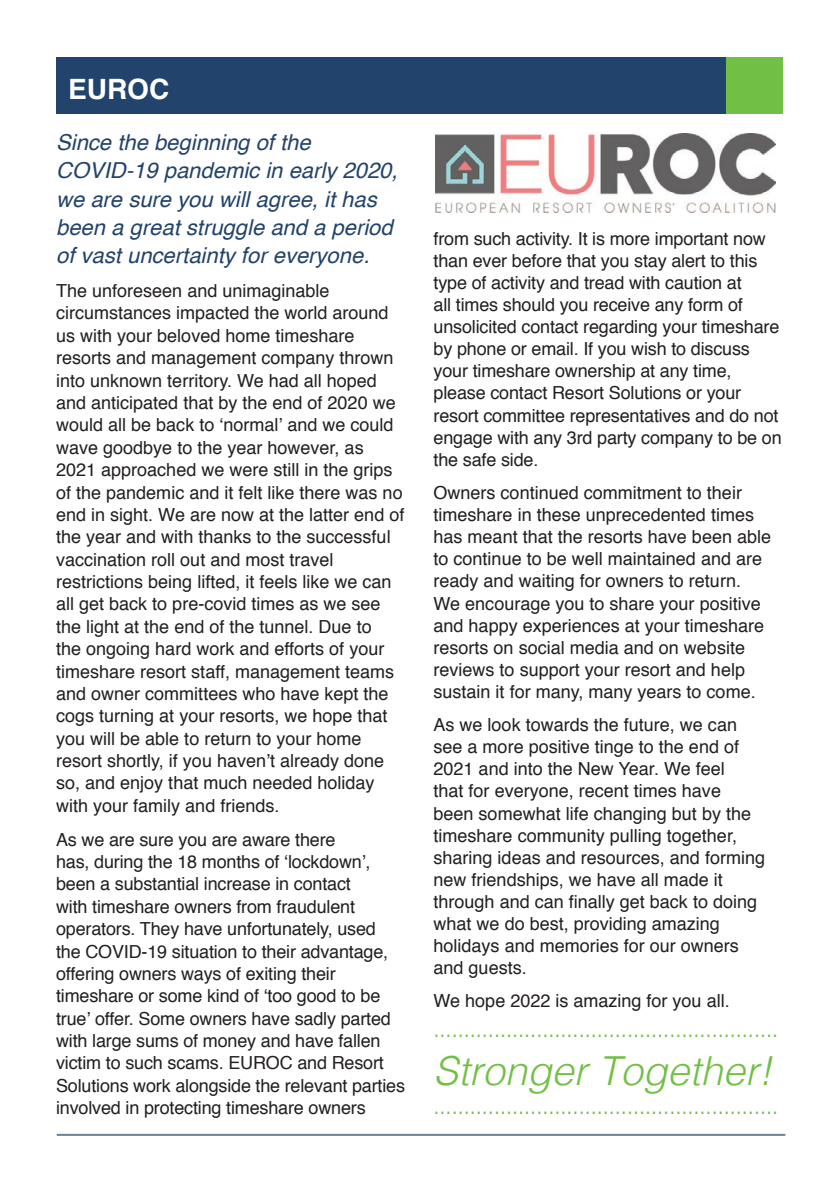
<style>
.page{position:relative;width:840px;height:1191px;background:#fff}
.page>*{position:absolute;margin:0;border:0;box-sizing:border-box;transform-origin:0 0}
.t1{font:italic 300 40px "Helvetica";color:#71bf45}
.t2{font:700 28px "Helvetica";color:#fff}
.t3{font:italic 22px/28.4px "Helvetica";color:#22436b}
.t4{font:300 22px "Helvetica Neue";color:#71bf45}
.t5{font:18px/22.4px "Helvetica";color:#231f20}
</style>
<div class="page">
<div style="left:57px;top:57px;width:725px;height:56px;background:#22436b"></div>
<div style="left:726px;top:57px;width:56px;height:56px;background:#71bf45"></div>
<img style="left:435px;top:133px;width:340px;height:79px">
<hr style="left:57px;top:1133px;width:727px;height:2px;background:#6a8092">
<h2 class="t2" style="left:68px;top:67px;width:103px">EUROC</h2>
<p class="t3" style="left:56px;top:128px;width:343px">Since the beginning of the<br>COVID-19 pandemic in early 2020, we are sure you will agree, it has been a great struggle and a period of vast uncertainty for everyone.</p>
<p class="t5" style="left:56px;top:279px;width:349px">The unforeseen and unimaginable circumstances impacted the world around us with your beloved home timeshare resorts and management company thrown into unknown territory. We had all hoped and anticipated that by the end of 2020 we would all be back to ‘normal’ and we could wave goodbye to the year however, as 2021 approached we were still in the grips of the pandemic and it felt like there was no end in sight. We are now at the latter end of the year and with thanks to the successful vaccination roll out and most travel restrictions being lifted, it feels like we can all get back to pre-covid times as we see the light at the end of the tunnel. Due to<br>the ongoing hard work and efforts of your timeshare resort staff, management teams and owner committees who have kept the cogs turning at your resorts, we hope that you will be able to return to your home resort shortly, if you haven’t already done so, and enjoy that much needed holiday with your family and friends.</p>
<p class="t5" style="left:56px;top:827px;width:350px">As we are sure you are aware there<br>has, during the 18 months of ‘lockdown’, been a substantial increase in contact<br>with timeshare owners from fraudulent operators. They have unfortunately, used the COVID-19 situation to their advantage, offering owners ways of exiting their timeshare or some kind of ‘too good to be true’ offer. Some owners have sadly parted with large sums of money and have fallen victim to such scams. EUROC and Resort Solutions work alongside the relevant parties involved in protecting timeshare owners</p>
<p class="t5" style="left:433px;top:227px;width:349px">from such activity. It is more important now than ever before that you stay alert to this type of activity and tread with caution at<br>all times should you receive any form of unsolicited contact regarding your timeshare by phone or email. If you wish to discuss your timeshare ownership at any time, please contact Resort Solutions or your resort committee representatives and do not engage with any 3rd party company to be on the safe side.</p>
<p class="t5" style="left:433px;top:481px;width:339px">Owners continued commitment to their timeshare in these unprecedented times has meant that the resorts have been able to continue to be well maintained and are ready and waiting for owners to return.<br>We encourage you to share your positive and happy experiences at your timeshare resorts on social media and on website reviews to support your resort and help sustain it for many, many years to come.</p>
<p class="t5" style="left:433px;top:713px;width:333px">As we look towards the future, we can see a more positive tinge to the end of 2021 and into the New Year. We feel<br>that for everyone, recent times have been somewhat life changing but by the timeshare community pulling together, sharing ideas and resources, and forming new friendships, we have all made it through and can finally get back to doing what we do best, providing amazing holidays and memories for our owners and guests.</p>
<p class="t5" style="left:433px;top:989px;width:297px">We hope 2022 is amazing for you all.</p>
<p class="t4" style="left:433px;top:1011px;width:346px">.........................................................</p>
<h1 class="t1" style="left:433px;top:1036px;width:339px">Stronger Together!</h1>
<p class="t4" style="left:433px;top:1088px;width:346px">.........................................................</p>
</div>
